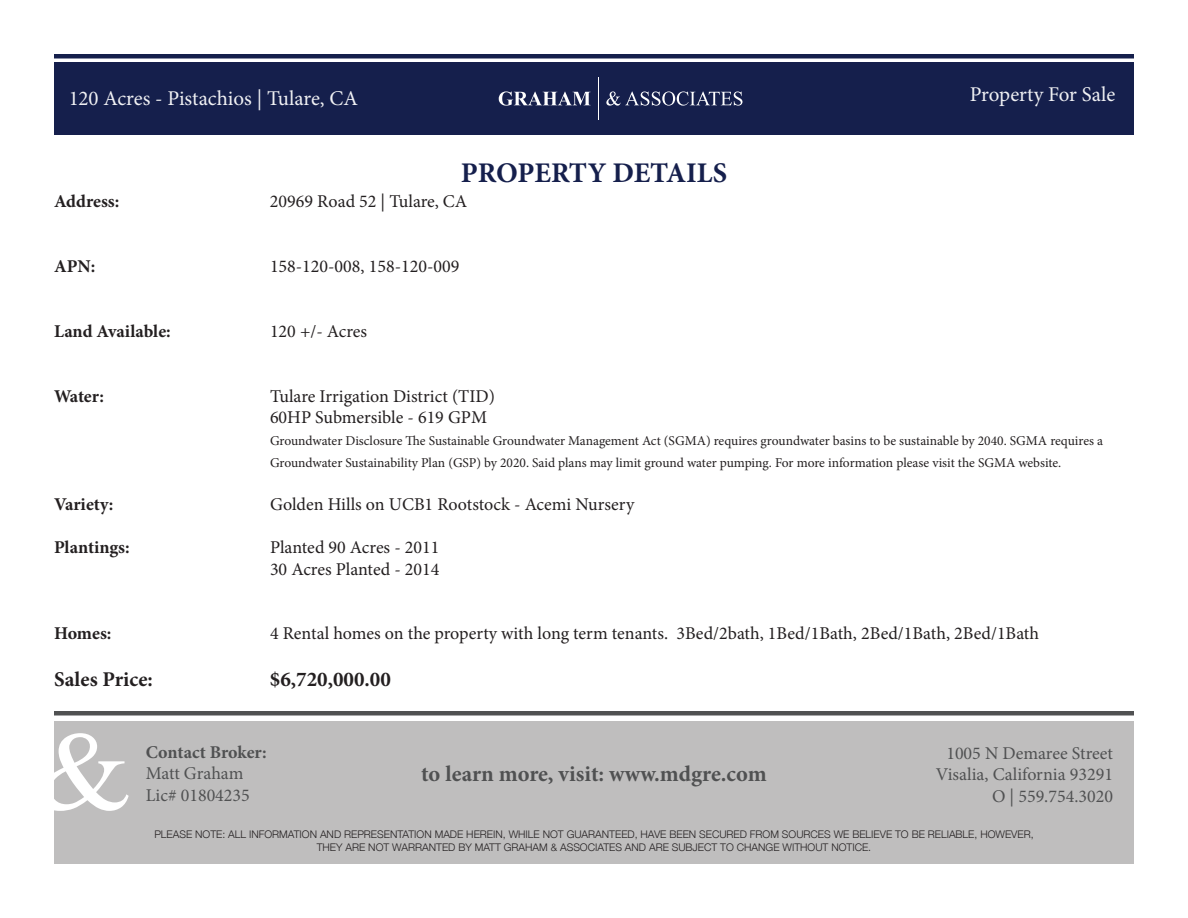
<style>
.page{position:relative;width:1188px;height:918px;background:#fff}
.page>*{position:absolute;margin:0;border:0;box-sizing:border-box;transform-origin:0 0}
.t1{font:700 28.5px "Minion Pro";letter-spacing:-.005em;color:#151f4c}
.t2{font:700 22.5px "Minion Pro";color:#505152}
.t3{font:21px "Minion Pro";color:#fff}
.t4{font:700 21px "Minion Pro";color:#231f20}
.t5{font:18px "Minion Pro";color:#231f20}
.t6{font:18px "Minion Pro";color:#505152}
.t7{font:700 18px "Minion Pro";letter-spacing:-.005em;color:#231f20}
.t8{font:700 18px "Minion Pro";letter-spacing:-.005em;color:#505152}
.t9{font:13.5px/21.6px "Minion Pro";letter-spacing:-.005em;color:#231f20}
.t10{font:300 10.5px/12.6px "Helvetica Neue";color:#231f20;text-align:center}
</style>
<div class="page">
<div style="left:54px;top:62px;width:1080px;height:73px;background:#151f4c"></div>
<hr style="left:54px;top:54px;width:1080px;height:4px;background:#151f4c">
<svg style="left:499px;top:91px;width:92px;height:15px"></svg>
<svg style="left:606px;top:91px;width:136px;height:15px"></svg>
<hr style="left:598px;top:77px;width:1px;height:43px;background:#fff">
<div style="left:54px;top:821px;width:1080px;height:43px;background:#bfbebe"></div>
<div style="left:54px;top:721px;width:1080px;height:100px;background:#bfbebe"></div>
<div style="left:54px;top:711px;width:1080px;height:5px;background:#505152"></div>
<svg style="left:54px;top:733px;width:75px;height:78px"></svg>
<p class="t3" style="left:68px;top:84px;width:291px">120 Acres - Pistachios | Tulare, CA</p>
<p class="t3" style="left:970px;top:80px;width:147px">Property For Sale</p>
<p class="t1" style="left:461px;top:152px;width:268px">PROPERTY DETAILS</p>
<p class="t7" style="left:54px;top:189px;width:67px">Address:</p>
<p class="t5" style="left:270px;top:190px;width:199px">20969 Road 52 | Tulare, CA</p>
<p class="t7" style="left:54px;top:254px;width:43px">APN:</p>
<p class="t5" style="left:270px;top:254px;width:191px">158-120-008, 158-120-009</p>
<p class="t7" style="left:54px;top:319px;width:118px">Land Available:</p>
<p class="t5" style="left:270px;top:319px;width:99px">120 +/- Acres</p>
<p class="t7" style="left:54px;top:383px;width:52px">Water:</p>
<p class="t5" style="left:270px;top:384px;width:227px">Tulare Irrigation District (TID)</p>
<p class="t5" style="left:270px;top:406px;width:219px">60HP Submersible - 619 GPM</p>
<p class="t9" style="left:270px;top:430px;width:835px">Groundwater Disclosure The Sustainable Groundwater Management Act (SGMA) requires groundwater basins to be sustainable by 2040. SGMA requires a<br>Groundwater Sustainability Plan (GSP) by 2020. Said plans may limit ground water pumping. For more information please visit the SGMA website.</p>
<p class="t7" style="left:54px;top:491px;width:61px">Variety:</p>
<p class="t5" style="left:270px;top:492px;width:366px">Golden Hills on UCB1 Rootstock - Acemi Nursery</p>
<p class="t7" style="left:54px;top:535px;width:77px">Plantings:</p>
<p class="t5" style="left:270px;top:535px;width:171px">Planted 90 Acres - 2011</p>
<p class="t5" style="left:270px;top:557px;width:171px">30 Acres Planted - 2014</p>
<p class="t7" style="left:54px;top:621px;width:59px">Homes:</p>
<p class="t5" style="left:270px;top:622px;width:771px">4 Rental homes on the property with long term tenants. 3Bed/2bath, 1Bed/1Bath, 2Bed/1Bath, 2Bed/1Bath</p>
<p class="t4" style="left:54px;top:665px;width:100px">Sales Price:</p>
<p class="t4" style="left:270px;top:665px;width:123px">$6,720,000.00</p>
<p class="t8" style="left:146px;top:739px;width:123px">Contact Broker:</p>
<p class="t6" style="left:146px;top:762px;width:99px">Matt Graham</p>
<p class="t6" style="left:146px;top:783px;width:106px">Lic# 01804235</p>
<p class="t2" style="left:421px;top:758px;width:347px">to learn more, visit: www.mdgre.com</p>
<p class="t6" style="left:946px;top:741px;width:168px">1005 N Demaree Street</p>
<p class="t6" style="left:936px;top:763px;width:179px">Visalia, California 93291</p>
<p class="t6" style="left:992px;top:784px;width:122px">O | 559.754.3020</p>
<p class="t10" style="left:154px;top:827px;width:881px">PLEASE NOTE: ALL INFORMATION AND REPRESENTATION MADE HEREIN, WHILE NOT GUARANTEED, HAVE BEEN SECURED FROM SOURCES WE BELIEVE TO BE RELIABLE, HOWEVER,<br>THEY ARE NOT WARRANTED BY MATT GRAHAM &amp; ASSOCIATES AND ARE SUBJECT TO CHANGE WITHOUT NOTICE.</p>
</div>
